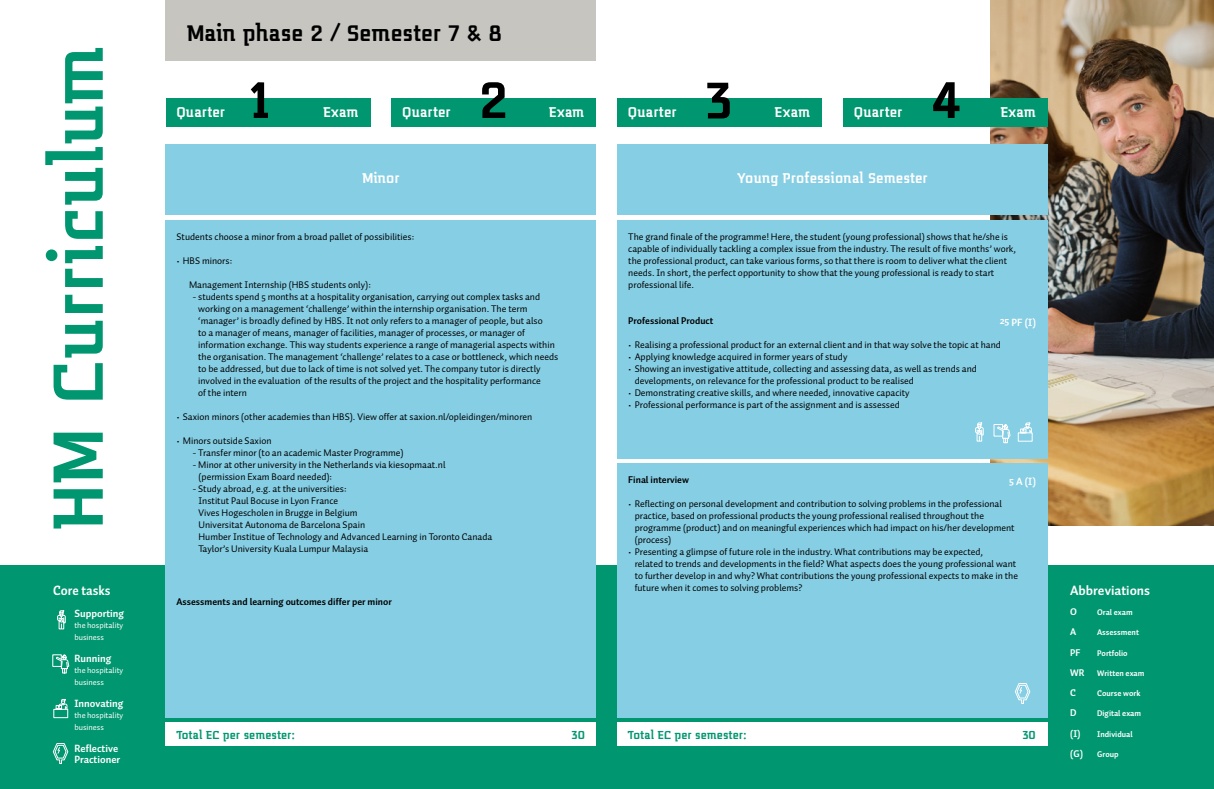
<style>
.page{position:relative;width:1214px;height:789px;background:#fff}
.page>*{position:absolute;margin:0;border:0;box-sizing:border-box;transform-origin:0 0}
.t1{font:700 82.57px "Midnight Kernboy";letter-spacing:.005em;color:#009770}
.t2{font:700 60px "Midnight Kernboy";color:#000}
.t3{font:700 26.25px "Midnight Kernboy";letter-spacing:.005em;color:#000}
.t4{font:700 16.5px "Midnight Kernboy";letter-spacing:.01em;color:#fff}
.t5{font:700 13.5px "Midnight Kernboy";letter-spacing:.005em;color:#009770}
.t6{font:700 13.5px "Auto Pro";color:#fff}
.t7{font:700 13.5px "Auto Pro";color:#fff;scale:.96 1}
.t8{font:700 10.5px/11.2px "Auto Pro";color:#fff}
.t9{font:9.75px/12px "Auto Pro";color:#000}
.t10{font:700 9.75px "Auto Pro";color:#000}
.t11{font:700 9.75px "Auto Pro";color:#fff}
.t12{font:700 8.25px "Auto Pro";color:#fff}
.t13{font:8.25px/11.2px "Auto Pro";color:#fff}
.s1{font-size:9.75px}
</style>
<div class="page">
<img style="left:991px;top:0;width:223px;height:526px">
<div style="left:0;top:566px;width:1214px;height:223px;background:#009770"></div>
<div style="left:166px;top:0;width:430px;height:60px;background:#c6c5c0"></div>
<div style="left:166px;top:98px;width:204px;height:29px;background:#009770"></div>
<div style="left:392px;top:98px;width:204px;height:29px;background:#009770"></div>
<div style="left:617px;top:98px;width:205px;height:29px;background:#009770"></div>
<div style="left:843px;top:98px;width:205px;height:29px;background:#009770"></div>
<div style="left:617px;top:145px;width:431px;height:70px;background:#85cee4"></div>
<div style="left:166px;top:145px;width:430px;height:70px;background:#85cee4"></div>
<div style="left:166px;top:220px;width:430px;height:497px;background:#85cee4"></div>
<div style="left:617px;top:220px;width:431px;height:238px;background:#85cee4"></div>
<div style="left:617px;top:463px;width:431px;height:255px;background:#85cee4"></div>
<div style="left:166px;top:723px;width:430px;height:23px;background:#fff"></div>
<div style="left:617px;top:723px;width:431px;height:23px;background:#fff"></div>
<svg style="left:975px;top:422px;width:9px;height:19px"></svg>
<svg style="left:1018px;top:423px;width:14px;height:18px"></svg>
<svg style="left:994px;top:424px;width:16px;height:19px"></svg>
<svg style="left:1015px;top:683px;width:15px;height:21px"></svg>
<svg style="left:57px;top:610px;width:9px;height:19px"></svg>
<svg style="left:53px;top:699px;width:15px;height:19px"></svg>
<svg style="left:52px;top:654px;width:17px;height:19px"></svg>
<svg style="left:53px;top:743px;width:15px;height:21px"></svg>
<h1 class="t1" style="left:32px;top:529px;width:485px;rotate:-90deg">HM Curriculum</h1>
<h3 class="t7" style="left:53px;top:580px;width:61px">Core tasks</h3>
<p class="t8" style="left:74px;top:608px;width:51px">Supporting</p>
<p class="t13" style="left:74px;top:620px;width:50px">the hospitality business</p>
<p class="t8" style="left:74px;top:653px;width:38px">Running</p>
<p class="t13" style="left:74px;top:665px;width:50px">the hospitality business</p>
<p class="t8" style="left:74px;top:698px;width:51px">Innovating</p>
<p class="t13" style="left:74px;top:710px;width:50px">the hospitality business</p>
<p class="t8" style="left:74px;top:743px;width:47px">Reflective<br>Practioner</p>
<h3 class="t3" style="left:187px;top:18px;width:316px">Main phase 2 / Semester 7 &amp; 8</h3>
<h3 class="t4" style="left:176px;top:103px;width:50px">Quarter</h3>
<h2 class="t2" style="left:250px;top:67px;width:21px">1</h2>
<h3 class="t4" style="left:323px;top:103px;width:37px">Exam</h3>
<h3 class="t4" style="left:402px;top:103px;width:50px">Quarter</h3>
<h2 class="t2" style="left:479px;top:67px;width:31px">2</h2>
<h3 class="t4" style="left:549px;top:103px;width:37px">Exam</h3>
<h3 class="t4" style="left:628px;top:103px;width:50px">Quarter</h3>
<h2 class="t2" style="left:705px;top:67px;width:30px">3</h2>
<h3 class="t4" style="left:775px;top:103px;width:37px">Exam</h3>
<h3 class="t4" style="left:854px;top:103px;width:50px">Quarter</h3>
<h2 class="t2" style="left:931px;top:67px;width:31px">4</h2>
<h3 class="t4" style="left:362px;top:169px;width:39px">Minor</h3>
<h3 class="t4" style="left:737px;top:169px;width:192px">Young Professional Semester</h3>
<h3 class="t4" style="left:1001px;top:103px;width:37px">Exam</h3>
<p class="t9" style="left:176px;top:230px;width:239px">Students choose a minor from a broad pallet of possibilities:</p>
<p class="t9" style="left:176px;top:254px;width:57px">• HBS minors:</p>
<p class="t9" style="left:189px;top:278px;width:183px">Management Internship (HBS students only):</p>
<p class="t9" style="left:198px;top:290px;width:362px;text-indent:-5px">- students spend 5 months at a hospitality organisation, carrying out complex tasks and working on a management ‘challenge’ within the internship organisation. The term ‘manager’ is broadly defined by HBS. It not only refers to a manager of people, but also<br>to a manager of means, manager of facilities, manager of processes, or manager of information exchange. This way students experience a range of managerial aspects within the organisation. The management ‘challenge’ relates to a case or bottleneck, which needs to be addressed, but due to lack of time is not solved yet. The company tutor is directly involved in the evaluation of the results of the project and the hospitality performance<br>of the intern</p>
<p class="t9" style="left:176px;top:410px;width:357px">• Saxion minors (other academies than HBS). View offer at saxion.nl/opleidingen/minoren</p>
<p class="t9" style="left:176px;top:434px;width:97px">• Minors outside Saxion</p>
<p class="t9" style="left:193px;top:446px;width:212px">- Transfer minor (to an academic Master Programme)</p>
<p class="t9" style="left:198px;top:458px;width:249px;text-indent:-6px">- Minor at other university in the Netherlands via kiesopmaat.nl (permission Exam Board needed):</p>
<p class="t9" style="left:198px;top:482px;width:295px;text-indent:-6px">- Study abroad, e.g. at the universities:<br>Institut Paul Bocuse in Lyon France<br>Vives Hogescholen in Brugge in Belgium<br>Universitat Autonoma de Barcelona Spain<br>Humber Institue of Technology and Advanced Learning in Toronto Canada Taylor’s University Kuala Lumpur Malaysia</p>
<p class="t10" style="left:176px;top:595px;width:217px">Assessments and learning outcomes differ per minor</p>
<p class="t9" style="left:628px;top:230px;width:389px">The grand finale of the programme! Here, the student (young professional) shows that he/she is capable of individually tackling a complex issue from the industry. The result of five months’ work, the professional product, can take various forms, so that there is room to deliver what the client needs. In short, the perfect opportunity to show that the young professional is ready to start professional life.</p>
<p class="t10" style="left:628px;top:313px;width:87px">Professional Product</p>
<p class="t9" style="left:628px;top:338px;width:374px">• Realising a professional product for an external client and in that way solve the topic at hand</p>
<p class="t9" style="left:628px;top:350px;width:221px">• Applying knowledge acquired in former years of study</p>
<p class="t9" style="left:635px;top:362px;width:344px;text-indent:-6px">• Showing an investigative attitude, collecting and assessing data, as well as trends and developments, on relevance for the professional product to be realised</p>
<p class="t9" style="left:628px;top:386px;width:283px">• Demonstrating creative skills, and where needed, innovative capacity</p>
<p class="t9" style="left:628px;top:398px;width:273px">• Professional performance is part of the assignment and is assessed</p>
<p class="t8" style="left:1000px;top:316px;width:38px">25 PF (I)</p>
<p class="t10" style="left:628px;top:473px;width:62px">Final interview</p>
<p class="t9" style="left:635px;top:498px;width:382px;text-indent:-6px">• Reflecting on personal development and contribution to solving problems in the professional practice, based on professional products the young professional realised throughout the programme (product) and on meaningful experiences which had impact on his/her development (process)</p>
<p class="t9" style="left:635px;top:546px;width:385px;text-indent:-6px">• Presenting a glimpse of future role in the industry. What contributions may be expected,<br>related to trends and developments in the field? What aspects does the young professional want to further develop in and why? What contributions the young professional expects to make in the future when it comes to solving problems?</p>
<p class="t8" style="left:1009px;top:476px;width:28px">5 A (I)</p>
<h3 class="t5" style="left:176px;top:727px;width:120px">Total EC per semester:</h3>
<h3 class="t5" style="left:571px;top:727px;width:15px">30</h3>
<h3 class="t5" style="left:628px;top:727px;width:120px">Total EC per semester:</h3>
<h3 class="t5" style="left:1022px;top:727px;width:15px">30</h3>
<h3 class="t6" style="left:1070px;top:580px;width:82px">Abbreviations</h3>
<p class="t11" style="left:1070px;top:605px;width:8px">O</p>
<p class="t12" style="left:1097px;top:606px;width:37px">Oral exam</p>
<p class="t11" style="left:1070px;top:625px;width:8px">A</p>
<p class="t12" style="left:1097px;top:626px;width:43px">Assessment</p>
<p class="t11" style="left:1070px;top:645px;width:12px">PF</p>
<p class="t12" style="left:1097px;top:647px;width:32px">Portfolio</p>
<p class="t11" style="left:1070px;top:665px;width:16px">WR</p>
<p class="t12" style="left:1097px;top:667px;width:49px">Written exam</p>
<p class="t11" style="left:1070px;top:686px;width:7px">C</p>
<p class="t12" style="left:1097px;top:687px;width:45px">Course work</p>
<p class="t11" style="left:1070px;top:706px;width:8px">D</p>
<p class="t12" style="left:1097px;top:707px;width:46px">Digital exam</p>
<p class="t12" style="left:1070px;top:728px;width:64px"><span class="s1">(I)</span> Individual</p>
<p class="t12" style="left:1070px;top:748px;width:50px"><span class="s1">(G)</span> Group</p>
</div>
